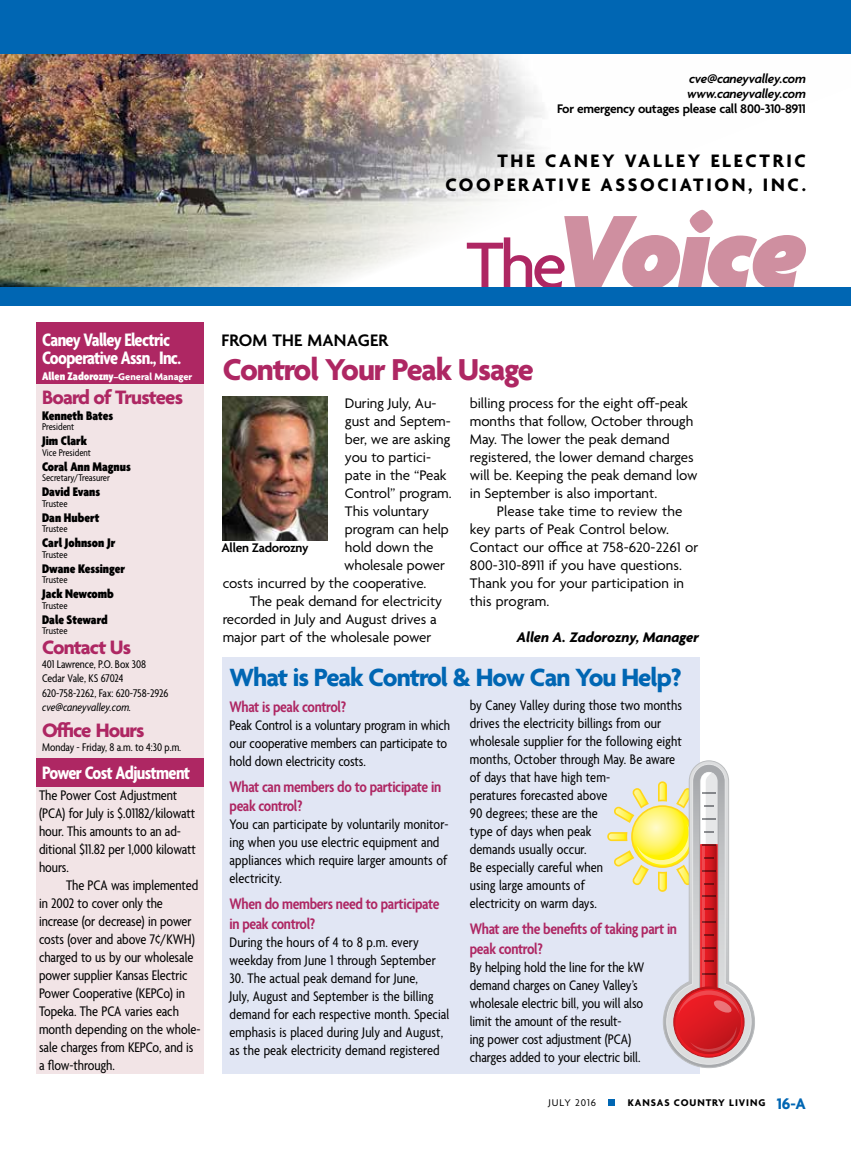
<style>
.page{position:relative;width:851px;height:1161px;background:#fff}
.page>*{position:absolute;margin:0;border:0;box-sizing:border-box;transform-origin:0 0}
.t1{font:italic 900 113.25px "Agenda";letter-spacing:-.04em;color:#cf8fa0}
.t2{font:700 32.7px "Agenda";letter-spacing:-.035em;color:#ae2763}
.t3{font:700 27px "Agenda";letter-spacing:-.035em;color:#0066b3}
.t4{font:700 21px "Agenda";letter-spacing:-.04em;color:#ae2763}
.t5{font:700 condensed 19.5px/18px "Agenda";letter-spacing:-.035em;color:#fff}
.t6{font:700 19.5px/24px "Agenda";letter-spacing:.14em;color:#000;text-align:right}
.t7{font:600 18px "Agenda";letter-spacing:.015em;color:#000}
.t8{font:600 condensed 16.5px/19.8px "Agenda";letter-spacing:-.02em;color:#ae2763}
.t9{font:condensed 15px/18px "Agenda";letter-spacing:-.005em;color:#000}
.t10{font:15px/18px "Agenda";letter-spacing:-.005em;color:#000}
.t11{font:italic 700 15px "Agenda";letter-spacing:-.005em;color:#000}
.t12{font:900 condensed 13.5px "Agenda";color:#000}
.t13{font:600 13.5px "Agenda";letter-spacing:-.02em;color:#000}
.t14{font:italic 600 13.5px/15px "Agenda";letter-spacing:-.02em;color:#000}
.t15{font:condensed 12px/14.4px "Agenda";color:#000}
.t16{font:900 condensed 12px "Agenda";color:#fff}
.t17{font:italic condensed 12px "Agenda";color:#000}
.t18{font:condensed 10.5px "Agenda";color:#000}
.t19{font:700 10.5px "Agenda";letter-spacing:.09em;color:#000}
.t20{font:10.5px "Agenda";letter-spacing:.09em;color:#000}
.s1{font-size:10.5px}
.s2{font-weight:700;font-stretch:normal;font-size:10.5px}
.s3{font-weight:500;font-style:normal;font-size:71.55px;color:#ae2763}
.s4{font-size:16.5px;color:#0066b3}
</style>
<div class="page">
<img style="left:0;top:54px;width:544px;height:233px">
<div style="left:0;top:287px;width:850px;height:19px;background:#0066b3"></div>
<div style="left:36px;top:332px;width:167px;height:742px;background:#f2e4e6"></div>
<div style="left:36px;top:322px;width:167px;height:62px;background:#ae2763"></div>
<div style="left:36px;top:758px;width:167px;height:28px;background:#ae2763"></div>
<img style="left:222px;top:396px;width:105px;height:145px">
<div style="left:222px;top:657px;width:477px;height:417px;background:#e1e6f4"></div>
<svg style="left:607px;top:760px;width:148px;height:308px"></svg>
<div style="left:608px;top:1099px;width:7px;height:7px;background:#0066b3"></div>
<div style="left:0;top:0;width:850px;height:54px;background:#0066b3"></div>
<h3 class="t5" style="left:42px;top:332px;width:140px">Caney Valley Electric<br>Cooperative Assn., Inc.</h3>
<p class="t16" style="left:42px;top:370px;width:152px">Allen Zadorozny<span class="s1">–</span><span class="s2">General Manager</span></p>
<h3 class="t4" style="left:42px;top:386px;width:142px">Board of Trustees</h3>
<p class="t12" style="left:42px;top:408px;width:73px">Kenneth Bates</p>
<p class="t18" style="left:42px;top:421px;width:34px">President</p>
<p class="t12" style="left:42px;top:434px;width:47px">Jim Clark</p>
<p class="t18" style="left:42px;top:447px;width:50px">Vice President</p>
<p class="t12" style="left:42px;top:459px;width:90px">Coral Ann Magnus</p>
<p class="t18" style="left:42px;top:472px;width:69px">Secretary/Treasurer</p>
<p class="t12" style="left:42px;top:485px;width:60px">David Evans</p>
<p class="t18" style="left:42px;top:498px;width:27px">Trustee</p>
<p class="t12" style="left:42px;top:510px;width:59px">Dan Hubert</p>
<p class="t18" style="left:42px;top:523px;width:27px">Trustee</p>
<p class="t12" style="left:42px;top:536px;width:75px">Carl Johnson Jr</p>
<p class="t18" style="left:42px;top:549px;width:27px">Trustee</p>
<p class="t12" style="left:42px;top:561px;width:84px">Dwane Kessinger</p>
<p class="t18" style="left:42px;top:574px;width:27px">Trustee</p>
<p class="t12" style="left:42px;top:587px;width:73px">Jack Newcomb</p>
<p class="t18" style="left:42px;top:600px;width:27px">Trustee</p>
<p class="t12" style="left:42px;top:612px;width:67px">Dale Steward</p>
<p class="t18" style="left:42px;top:625px;width:27px">Trustee</p>
<h3 class="t4" style="left:42px;top:636px;width:91px">Contact Us</h3>
<p class="t15" style="left:42px;top:658px;width:128px">401 Lawrence, P.O. Box 308<br>Cedar Vale, KS 67024<br>620-758-2262, Fax: 620-758-2926</p>
<p class="t17" style="left:42px;top:700px;width:91px">cve@caneyvalley.com.</p>
<h3 class="t4" style="left:42px;top:719px;width:104px">Office Hours</h3>
<p class="t15" style="left:42px;top:741px;width:141px">Monday - Friday, 8 a.m. to 4:30 p.m.</p>
<h3 class="t5" style="left:42px;top:765px;width:150px">Power Cost Adjustment</h3>
<p class="t9" style="left:39px;top:787px;width:158px">The Power Cost Adjustment (PCA) for July is $.01182/kilowatt hour. This amounts to an ad&shy;ditional $11.82 per 1,000 kilowatt hours.</p>
<p class="t9" style="left:39px;top:877px;width:163px;text-indent:27px">The PCA was implemented in 2002 to cover only the increase (or decrease) in power costs (over and above 7¢/KWH) charged to us by our wholesale power supplier Kansas Electric<br>Power Cooperative (KEPCo) in<br>Topeka. The PCA varies each month depending on the whole&shy;sale charges from KEPCo, and is a flow-through.</p>
<p class="t14" style="left:687px;top:72px;width:120px">cve@caneyvalley.com www.caneyvalley.com</p>
<p class="t13" style="left:557px;top:101px;width:250px">For emergency outages please call 800-310-8911</p>
<h3 class="t6" style="left:445px;top:150px;width:362px">THE CANEY VALLEY ELECTRIC<br>COOPERATIVE ASSOCIATION, INC.</h3>
<p class="t7" style="left:221px;top:330px;width:168px">FROM THE MANAGER</p>
<h1 class="t1" style="left:466px;top:191px;width:341px"><span class="s3">The</span>Voice</h1>
<h2 class="t2" style="left:223px;top:352px;width:312px">Control Your Peak Usage</h2>
<p class="t10" style="left:345px;top:395px;width:93px">During July, Au-</p>
<p class="t10" style="left:345px;top:413px;width:107px">gust and Septem-</p>
<p class="t10" style="left:345px;top:431px;width:107px">ber, we are asking</p>
<p class="t10" style="left:345px;top:449px;width:88px">you to partici-</p>
<p class="t10" style="left:345px;top:467px;width:103px">pate in the “Peak</p>
<p class="t10" style="left:345px;top:485px;width:108px">Control” program.</p>
<p class="t10" style="left:345px;top:503px;width:86px">This voluntary</p>
<p class="t10" style="left:345px;top:521px;width:105px">program can help</p>
<p class="t10" style="left:345px;top:539px;width:90px">hold down the</p>
<p class="t10" style="left:344px;top:557px;width:102px">wholesale power</p>
<p class="t10" style="left:223px;top:575px;width:205px">costs incurred by the cooperative.</p>
<p class="t10" style="left:250px;top:593px;width:194px">The peak demand for electricity</p>
<p class="t10" style="left:223px;top:611px;width:215px">recorded in July and August drives a</p>
<p class="t10" style="left:223px;top:629px;width:210px">major part of the wholesale power</p>
<p class="t10" style="left:470px;top:395px;width:229px">billing process for the eight off-peak months that follow, October through May. The lower the peak demand registered, the lower demand charges will be. Keeping the peak demand low in September is also important.</p>
<p class="t10" style="left:470px;top:503px;width:230px;text-indent:27px">Please take time to review the key parts of Peak Control below.<br>Contact our office at 758-620-2261 or<br>800-310-8911 if you have questions.<br>Thank you for your participation in this program.</p>
<p class="t11" style="left:516px;top:629px;width:184px">Allen A. Zadorozny, Manager</p>
<p class="t13" style="left:221px;top:541px;width:89px">Allen Zadorozny</p>
<h3 class="t3" style="left:229px;top:663px;width:454px">What is Peak Control &amp; How Can You Help?</h3>
<p class="t8" style="left:229px;top:698px;width:118px">What is peak control?</p>
<p class="t9" style="left:229px;top:717px;width:222px">Peak Control is a voluntary program in which our cooperative members can participate to hold down electricity costs.</p>
<p class="t8" style="left:229px;top:777px;width:213px">What can members do to participate in peak control?</p>
<p class="t9" style="left:229px;top:816px;width:221px">You can participate by voluntarily monitor&shy;ing when you use electric equipment and appliances which require larger amounts of electricity.</p>
<p class="t8" style="left:229px;top:895px;width:211px">When do members need to participate in peak control?</p>
<p class="t9" style="left:229px;top:934px;width:208px">During the hours of 4 to 8 p.m. every weekday from June 1 through September</p>
<p class="t9" style="left:229px;top:970px;width:221px">30. The actual peak demand for June,<br>July, August and September is the billing demand for each respective month. Special emphasis is placed during July and August, as the peak electricity demand registered</p>
<p class="t9" style="left:470px;top:697px;width:214px">by Caney Valley during those two months drives the electricity billings from our wholesale supplier for the following eight months, October through May. Be aware of days that have high tem-<br>peratures forecasted above<br>90 degrees; these are the<br>type of days when peak<br>demands usually occur.<br>Be especially careful when<br>using large amounts of<br>electricity on warm days.</p>
<p class="t8" style="left:470px;top:920px;width:209px">What are the benefits of taking part in peak control?</p>
<p class="t9" style="left:470px;top:959px;width:176px">By helping hold the line for the kW demand charges on Caney Valley’s wholesale electric bill, you will also limit the amount of the result-<br>ing power cost adjustment (PCA) charges added to your electric bill.</p>
<p class="t20" style="left:548px;top:1096px;width:49px">JULY 2016</p>
<p class="t19" style="left:627px;top:1096px;width:180px">KANSAS COUNTRY LIVING <span class="s4">16-A</span></p>
</div>
